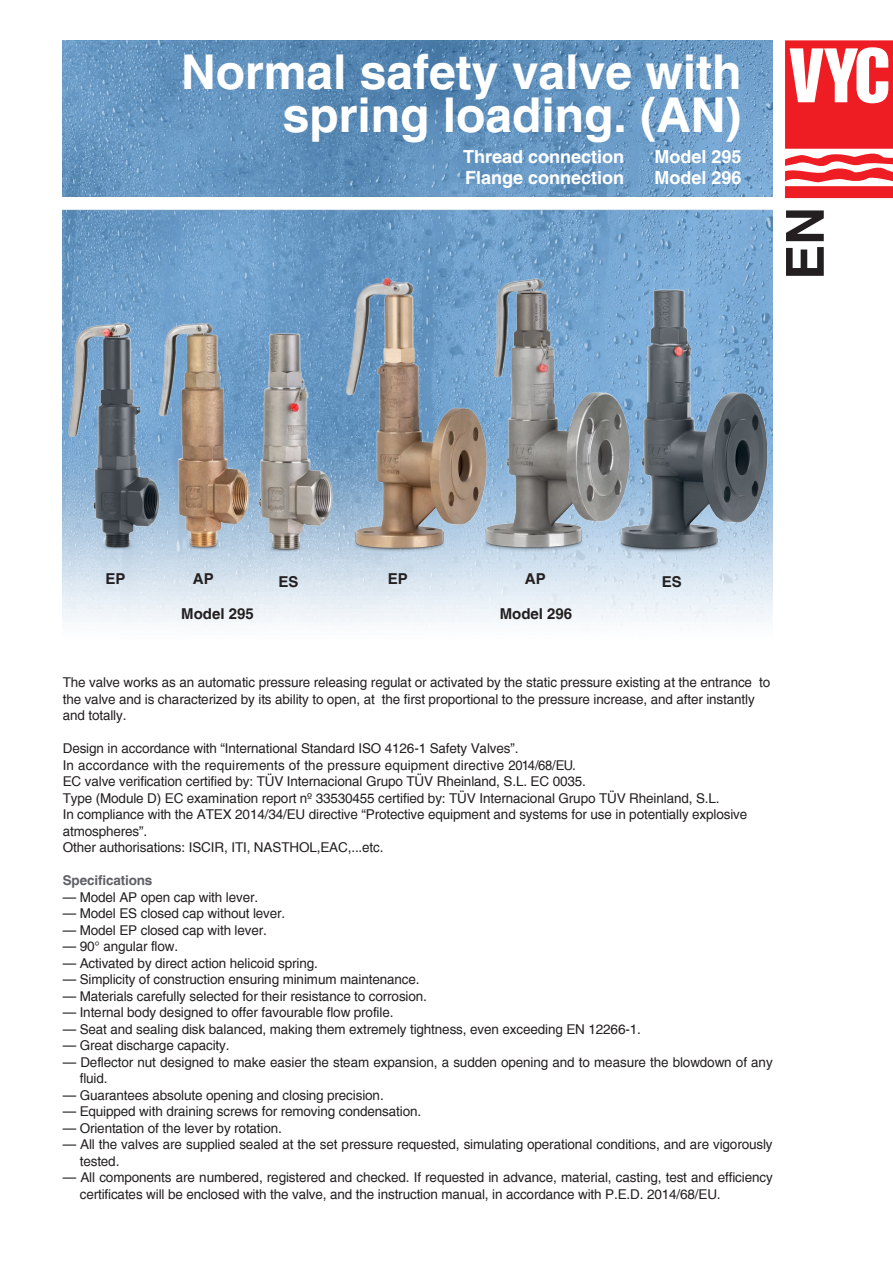
<style>
.page{position:relative;width:893px;height:1263px;background:#fff}
.page>*{position:absolute;margin:0;border:0;box-sizing:border-box;transform-origin:0 0}
.t1{font:700 52.5px "Helvetica";color:#231f20}
.Título_nombre_produc{font:700 48px/43.5px "Helvetica";color:#fff;text-align:right}
.t2{font:700 18px/21px "Helvetica";color:#fff}
.t3{font:700 15px "Helvetica";color:#231f20}
.t4{font:13.5px/16.5px "Helvetica";letter-spacing:-.01em;color:#231f20}
.t5{font:700 13.5px "Helvetica";letter-spacing:-.01em;color:#5f6066}
</style>
<div class="page">
<img style="left:63px;top:40px;width:710px;height:582px">
<img style="left:67px;top:306px;width:83px;height:260px">
<img style="left:150px;top:304px;width:108px;height:262px">
<img style="left:244px;top:305px;width:103px;height:260px">
<img style="left:633px;top:259px;width:138px;height:304px">
<img style="left:343px;top:257px;width:145px;height:306px">
<img style="left:480px;top:259px;width:153px;height:304px">
<svg style="left:785px;top:40px;width:108px;height:158px"></svg>
<p class="Título_nombre_produc" style="left:181px;top:50px;width:562px">Normal safety valve with spring loading. (AN)</p>
<p class="t2" style="left:654px;top:146px;width:89px">Model 295</p>
<p class="t2" style="left:654px;top:167px;width:89px">Model 296</p>
<p class="t2" style="left:463px;top:146px;width:163px">Thread connection<br>Flange connection</p>
<p class="t1" style="left:773px;top:280px;width:74px;rotate:-90deg">EN</p>
<p class="t3" style="left:105px;top:570px;width:22px">EP</p>
<p class="t3" style="left:193px;top:570px;width:22px">AP</p>
<p class="t3" style="left:278px;top:572px;width:22px">ES</p>
<p class="t3" style="left:388px;top:570px;width:22px">EP</p>
<p class="t3" style="left:525px;top:570px;width:22px">AP</p>
<p class="t3" style="left:662px;top:572px;width:22px">ES</p>
<p class="t3" style="left:181px;top:604px;width:74px">Model 295</p>
<p class="t3" style="left:500px;top:604px;width:74px">Model 296</p>
<p class="t4" style="left:63px;top:674px;width:709px">The valve works as an automatic pressure releasing regulat or activated by the static pressure existing at the entrance to the valve and is characterized by its ability to open, at the first proportional to the pressure increase, and after instantly and totally.</p>
<p class="t4" style="left:63px;top:740px;width:686px">Design in accordance with “International Standard ISO 4126-1 Safety Valves”.<br>In accordance with the requirements of the pressure equipment directive 2014/68/EU.<br>EC valve verification certified by: TÜV Internacional Grupo TÜV Rheinland, S.L. EC 0035.<br>Type (Module D) EC examination report nº 33530455 certified by: TÜV Internacional Grupo TÜV Rheinland, S.L.<br>In compliance with the ATEX 2014/34/EU directive “Protective equipment and systems for use in potentially explosive atmospheres”.<br>Other authorisations: ISCIR, ITI, NASTHOL,EAC,...etc.</p>
<p class="t5" style="left:63px;top:872px;width:91px">Specifications</p>
<p class="t4" style="left:63px;top:889px;width:197px">— Model AP open cap with lever.</p>
<p class="t4" style="left:63px;top:905px;width:224px">— Model ES closed cap without lever.</p>
<p class="t4" style="left:63px;top:922px;width:206px">— Model EP closed cap with lever.</p>
<p class="t4" style="left:63px;top:938px;width:117px">— 90° angular flow.</p>
<p class="t4" style="left:63px;top:955px;width:257px">— Activated by direct action helicoid spring.</p>
<p class="t4" style="left:63px;top:971px;width:358px">— Simplicity of construction ensuring minimum maintenance.</p>
<p class="t4" style="left:63px;top:988px;width:366px">— Materials carefully selected for their resistance to corrosion.</p>
<p class="t4" style="left:63px;top:1004px;width:332px">— Internal body designed to offer favourable flow profile.</p>
<p class="t4" style="left:63px;top:1021px;width:580px">— Seat and sealing disk balanced, making them extremely tightness, even exceeding EN 12266-1.</p>
<p class="t4" style="left:63px;top:1037px;width:168px">— Great discharge capacity.</p>
<p class="t4" style="left:80px;top:1054px;width:694px;text-indent:-17px">— Deflector nut designed to make easier the steam expansion, a sudden opening and to measure the blowdown of any fluid.</p>
<p class="t4" style="left:63px;top:1087px;width:323px">— Guarantees absolute opening and closing precision.</p>
<p class="t4" style="left:63px;top:1103px;width:360px">— Equipped with draining screws for removing condensation.</p>
<p class="t4" style="left:63px;top:1120px;width:221px">— Orientation of the lever by rotation.</p>
<p class="t4" style="left:80px;top:1136px;width:694px;text-indent:-17px">— All the valves are supplied sealed at the set pressure requested, simulating operational conditions, and are vigorously tested.</p>
<p class="t4" style="left:80px;top:1169px;width:694px;text-indent:-17px">— All components are numbered, registered and checked. If requested in advance, material, casting, test and efficiency certificates will be enclosed with the valve, and the instruction manual, in accordance with P.E.D. 2014/68/EU.</p>
</div>
